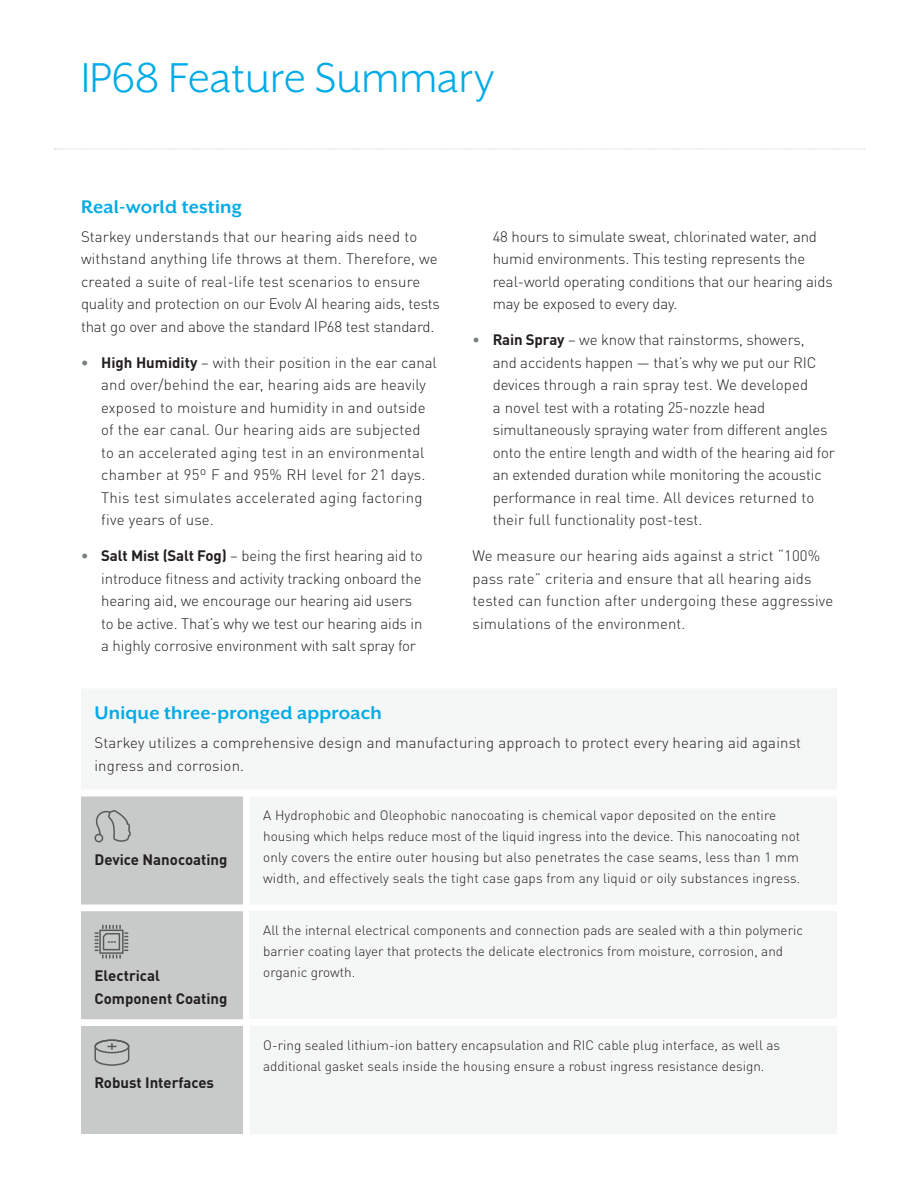
<style>
.page{position:relative;width:918px;height:1188px;background:#fff}
.page>*{position:absolute;margin:0;border:0;box-sizing:border-box;transform-origin:0 0}
.Headline_Large{font:48px "Mr Eaves XL San OT";color:#00abe7}
.Subhead{font:700 21px "Mr Eaves XL San OT";letter-spacing:.01em;color:#00abe7}
.Body_copy{font:300 15px/22.5px "DINOT";letter-spacing:-.005em;color:#231f20}
.Body_copy-2{font:700 15px/22.5px "DINOT";color:#231f20}
.Table_body_copy{font:300 13.5px/21px "DINOT";color:#231f20}
.s1{font-weight:700;color:#7b8080}
.s2{font-weight:700}
</style>
<div class="page">
<div style="left:81px;top:796px;width:162px;height:338px;background:#c8c9c9"></div>
<div style="left:250px;top:911px;width:587px;height:108px;background:#f5f6f6"></div>
<svg style="left:95px;top:810px;width:36px;height:32px"></svg>
<svg style="left:95px;top:925px;width:33px;height:34px"></svg>
<svg style="left:94px;top:1040px;width:35px;height:26px"></svg>
<svg style="left:54px;top:148px;width:811px;height:1px"></svg>
<p class="Headline_Large" style="left:81px;top:52px;width:415px">IP68 Feature Summary</p>
<p class="Subhead" style="left:81px;top:195px;width:162px">Real-world testing</p>
<p class="Body_copy" style="left:81px;top:225px;width:360px">Starkey understands that our hearing aids need to withstand anything life throws at them. Therefore, we created a suite of real-life test scenarios to ensure quality and protection on our Evolv AI hearing aids, tests that go over and above the standard IP68 test standard.</p>
<p class="Body_copy" style="left:101px;top:351px;width:337px;text-indent:-20px"><span class="s1">•</span> <span class="s2">High Humidity</span> – with their position in the ear canal and over/behind the ear, hearing aids are heavily exposed to moisture and humidity in and outside of the ear canal. Our hearing aids are subjected to an accelerated aging test in an environmental chamber at 95º F and 95% RH level for 21 days.<br>This test simulates accelerated aging factoring five years of use.</p>
<p class="Body_copy" style="left:101px;top:545px;width:323px;text-indent:-20px"><span class="s1">•</span> <span class="s2">Salt Mist (Salt Fog)</span> – being the first hearing aid to introduce fitness and activity tracking onboard the hearing aid, we encourage our hearing aid users to be active. That’s why we test our hearing aids in a highly corrosive environment with salt spray for</p>
<p class="Body_copy" style="left:493px;top:225px;width:342px">48 hours to simulate sweat, chlorinated water, and humid environments. This testing represents the real-world operating conditions that our hearing aids may be exposed to every day.</p>
<p class="Body_copy" style="left:493px;top:329px;width:344px;text-indent:-20px"><span class="s1">•</span> <span class="s2">Rain Spray</span> – we know that rainstorms, showers,<br>and accidents happen — that’s why we put our RIC devices through a rain spray test. We developed<br>a novel test with a rotating 25-nozzle head simultaneously spraying water from different angles onto the entire length and width of the hearing aid for an extended duration while monitoring the acoustic performance in real time. All devices returned to their full functionality post-test.</p>
<p class="Body_copy" style="left:472px;top:545px;width:362px">We measure our hearing aids against a strict “100% pass rate” criteria and ensure that all hearing aids tested can function after undergoing these aggressive simulations of the environment.</p>
<p class="Subhead" style="left:94px;top:701px;width:289px">Unique three-pronged approach</p>
<p class="Body_copy" style="left:94px;top:731px;width:708px">Starkey utilizes a comprehensive design and manufacturing approach to protect every hearing aid against ingress and corrosion.</p>
<p class="Body_copy-2" style="left:94px;top:848px;width:135px">Device Nanocoating</p>
<p class="Body_copy-2" style="left:94px;top:964px;width:135px">Electrical<br>Component Coating</p>
<p class="Body_copy-2" style="left:94px;top:1071px;width:121px">Robust Interfaces</p>
<p class="Table_body_copy" style="left:263px;top:805px;width:539px">A Hydrophobic and Oleophobic nanocoating is chemical vapor deposited on the entire housing which helps reduce most of the liquid ingress into the device. This nanocoating not only covers the entire outer housing but also penetrates the case seams, less than 1 mm width, and effectively seals the tight case gaps from any liquid or oily substances ingress.</p>
<p class="Table_body_copy" style="left:263px;top:920px;width:541px">All the internal electrical components and connection pads are sealed with a thin polymeric barrier coating layer that protects the delicate electronics from moisture, corrosion, and organic growth.</p>
<p class="Table_body_copy" style="left:263px;top:1034px;width:518px">O-ring sealed lithium-ion battery encapsulation and RIC cable plug interface, as well as additional gasket seals inside the housing ensure a robust ingress resistance design.</p>
</div>
